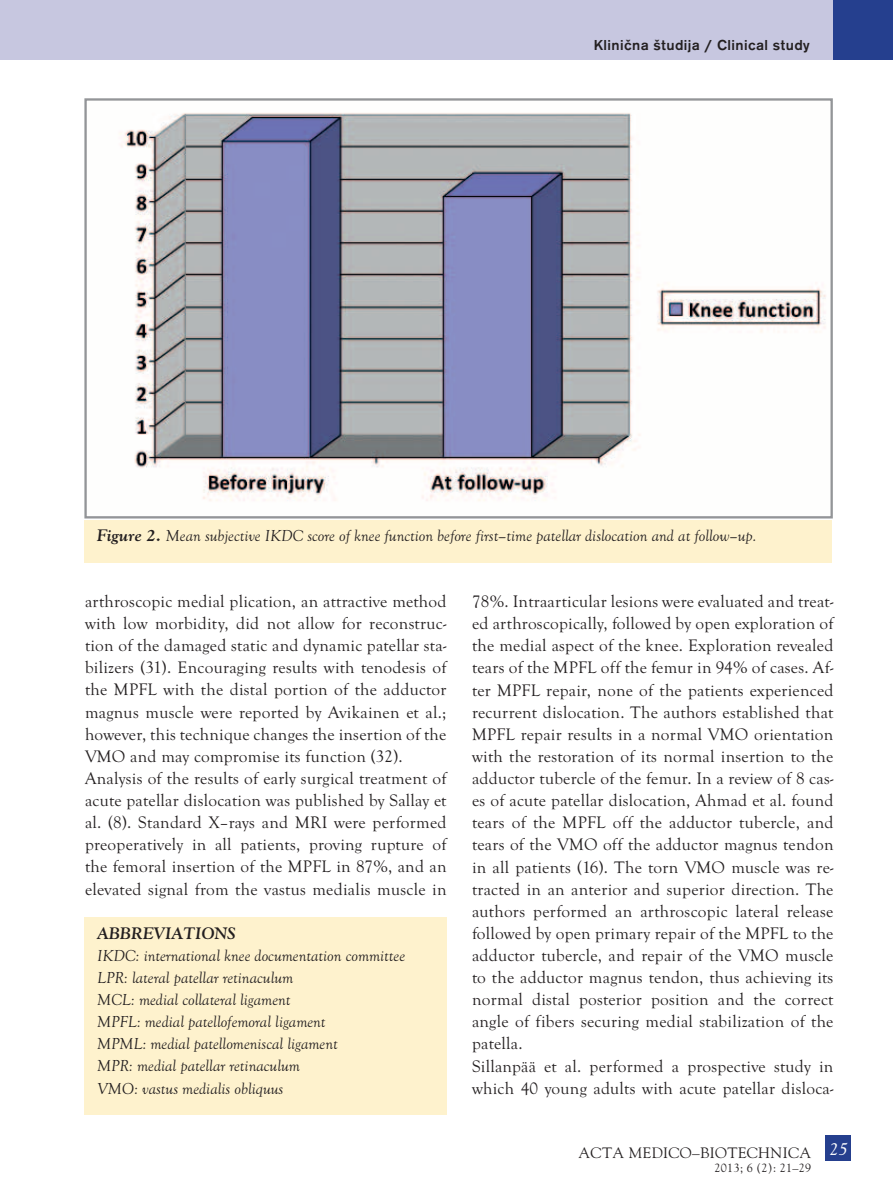
<style>
.page{position:relative;width:893px;height:1191px;background:#fff}
.page>*{position:absolute;margin:0;border:0;box-sizing:border-box;transform-origin:0 0}
.t1{font:italic 18px "Goudy Old Sty TCE";color:#fff}
.t2{font:17.25px/22px "Goudy Old Sty TCE";letter-spacing:.015em;color:#231f20}
.t3{font:italic 16.5px/22px "Goudy Old Sty TCE";color:#231f20}
.t4{font:italic 700 16.5px "MM Goudy";color:#231f20}
.t5{font:500 15px "Accius TCE";letter-spacing:.025em;color:#231f20}
.t6{font:15px "MM Goudy";letter-spacing:.025em;color:#231f20}
.t7{font:12px "MM Goudy";letter-spacing:.025em;color:#231f20}
.s1{font-family:"MM Goudy";font-weight:700}
</style>
<div class="page">
<div style="left:825px;top:1135px;width:26px;height:26px;background:#253f8e"></div>
<div style="left:0;top:0;width:893px;height:60px;background:#c7c7e0"></div>
<div style="left:833px;top:0;width:60px;height:60px;background:#253f8e"></div>
<div style="left:84px;top:520px;width:748px;height:43px;background:#fef2cd"></div>
<div style="left:84px;top:916px;width:362px;height:198px;background:#fef2cd"></div>
<img style="left:119px;top:113px;width:707px;height:388px">
<div style="left:84px;top:98px;width:749px;height:420px;border:2px solid #939598"></div>
<p class="t5" style="left:594px;top:36px;width:217px">Klinična študija / Clinical study</p>
<p class="t5" style="left:581px;top:36px;width:230px">Pregledni članek / Review ar icle</p>
<p class="t3" style="left:97px;top:524px;width:661px"><span class="s1">Figure 2.</span> Mean subjective IKDC score of knee function before first–time patellar dislocation and at follow–up.</p>
<p class="t2" style="left:85px;top:590px;width:363px">arthroscopic medial plication, an attractive method with low morbidity, did not allow for reconstruc&shy;tion of the damaged static and dynamic patellar sta&shy;bilizers (31). Encouraging results with tenodesis of the MPFL with the distal portion of the adductor magnus muscle were reported by Avikainen et al.; however, this technique changes the insertion of the VMO and may compromise its function (32).<br>Analysis of the results of early surgical treatment of acute patellar dislocation was published by Sallay et al. (8). Standard X–rays and MRI were performed preoperatively in all patients, proving rupture of the femoral insertion of the MPFL in 87%, and an elevated signal from the vastus medialis muscle in</p>
<p class="t2" style="left:472px;top:590px;width:363px">78%. Intraarticular lesions were evaluated and treat&shy;ed arthroscopically, followed by open exploration of the medial aspect of the knee. Exploration revealed tears of the MPFL off the femur in 94% of cases. Af&shy;ter MPFL repair, none of the patients experienced recurrent dislocation. The authors established that MPFL repair results in a normal VMO orientation with the restoration of its normal insertion to the adductor tubercle of the femur. In a review of 8 cas&shy;es of acute patellar dislocation, Ahmad et al. found tears of the MPFL off the adductor tubercle, and tears of the VMO off the adductor magnus tendon in all patients (16). The torn VMO muscle was re&shy;tracted in an anterior and superior direction. The authors performed an arthroscopic lateral release followed by open primary repair of the MPFL to the adductor tubercle, and repair of the VMO muscle to the adductor magnus tendon, thus achieving its normal distal posterior position and the correct angle of fibers securing medial stabilization of the patella.<br>Sillanpää et al. performed a prospective study in which 40 young adults with acute patellar disloca-</p>
<p class="t4" style="left:97px;top:922px;width:140px">ABBREVIATIONS</p>
<p class="t3" style="left:97px;top:944px;width:309px">IKDC: international knee documentation committee LPR: lateral patellar retinaculum<br>MCL: medial collateral ligament<br>MPFL: medial patellofemoral ligament<br>MPML: medial patellomeniscal ligament<br>MPR: medial patellar retinaculum<br>VMO: vastus medialis obliquus</p>
<p class="t6" style="left:578px;top:1143px;width:234px">ACTA MEDICO–BIOTECHNICA</p>
<p class="t7" style="left:714px;top:1160px;width:98px">2013; 6 (2): 21–29</p>
<p class="t1" style="left:829px;top:1139px;width:19px">25</p>
</div>
